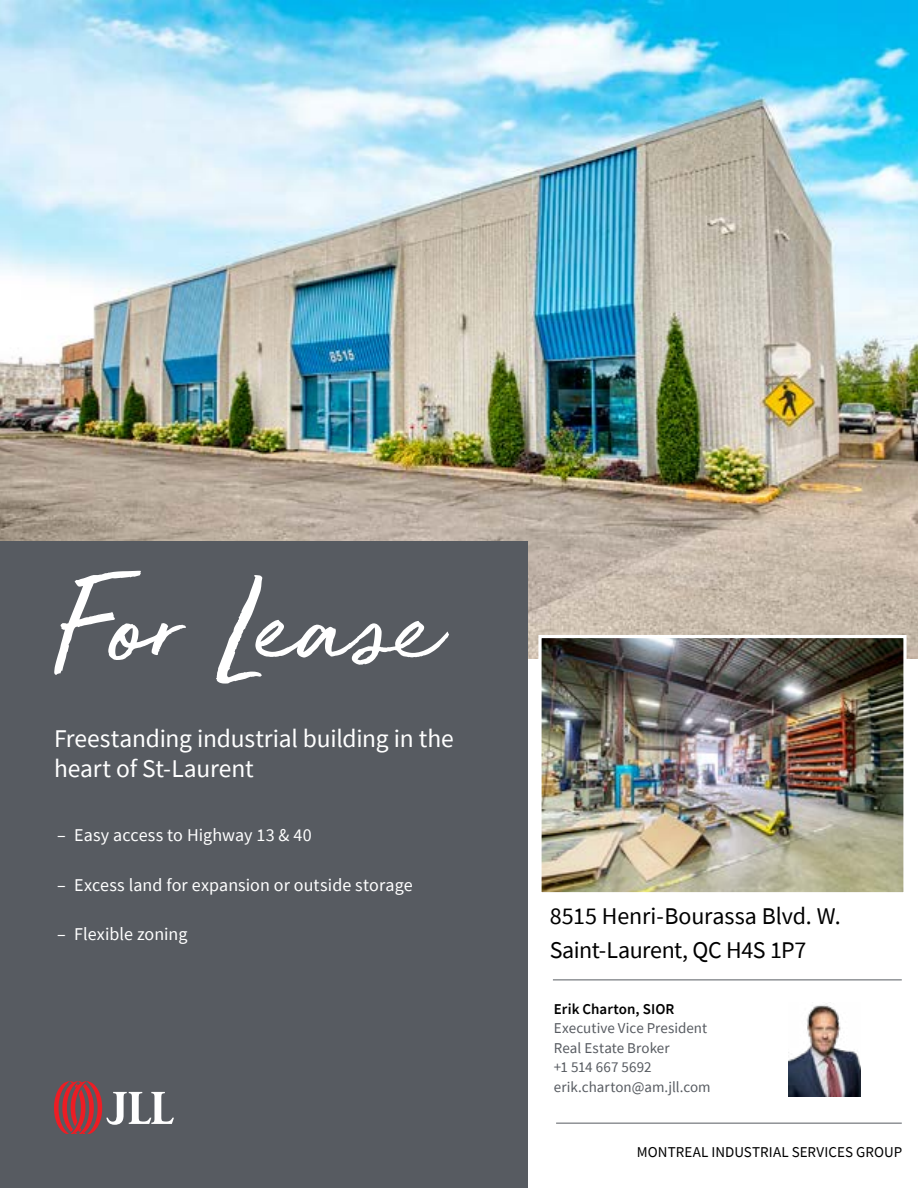
<style>
.page{position:relative;width:918px;height:1188px;background:#fff}
.page>*{position:absolute;margin:0;border:0;box-sizing:border-box;transform-origin:0 0}
.t1{font:128.85px "JLL Hand";letter-spacing:-.015em;color:#fff}
.t2{font:25.5px/30.6px "Source Sans Pro";letter-spacing:-.01em;color:#fff}
.t3{font:24px/34px "Source Sans Pro";letter-spacing:-.01em;color:#000}
.t4{font:18px "Source Sans Pro";letter-spacing:.005em;color:#fff}
.t5{font:15px/19.5px "Source Sans Pro";color:#575b61}
.t6{font:15px "Source Sans Pro";letter-spacing:.005em;color:#000}
.t7{font:600 15px "Source Sans Pro";letter-spacing:.005em;color:#000}
</style>
<div class="page">
<img style="left:0;top:0;width:918px;height:659px">
<div style="left:0;top:542px;width:528px;height:646px;background:#575b61"></div>
<img style="left:542px;top:639px;width:361px;height:252px">
<div style="left:538px;top:635px;width:369px;height:260px;border:3px solid #fff"></div>
<svg style="left:54px;top:1081px;width:120px;height:53px"></svg>
<hr style="left:553px;top:980px;width:349px;height:1px;background:#575b61">
<hr style="left:556px;top:1123px;width:346px;height:1px;background:#575b61">
<img style="left:788px;top:1005px;width:73px;height:92px">
<h1 class="t1" style="left:54px;top:532px;width:399px">For Lease</h1>
<h2 class="t2" style="left:54px;top:723px;width:401px">Freestanding industrial building in the heart of St-Laurent</h2>
<p class="t4" style="left:57px;top:824px;width:256px">– Easy access to Highway 13 &amp; 40</p>
<p class="t4" style="left:57px;top:873px;width:357px">– Excess land for expansion or outside storage</p>
<p class="t4" style="left:57px;top:923px;width:132px">– Flexible zoning</p>
<h3 class="t3" style="left:550px;top:899px;width:293px">8515 Henri-Bourassa Blvd. W.<br>Saint-Laurent, QC H4S 1P7</h3>
<p class="t7" style="left:554px;top:999px;width:122px">Erik Charton, SIOR</p>
<p class="t5" style="left:554px;top:1018px;width:158px">Executive Vice President<br>Real Estate Broker<br>+1 514 667 5692 erik.charton@am.jll.com</p>
<p class="t6" style="left:637px;top:1143px;width:267px">MONTREAL INDUSTRIAL SERVICES GROUP</p>
</div>
